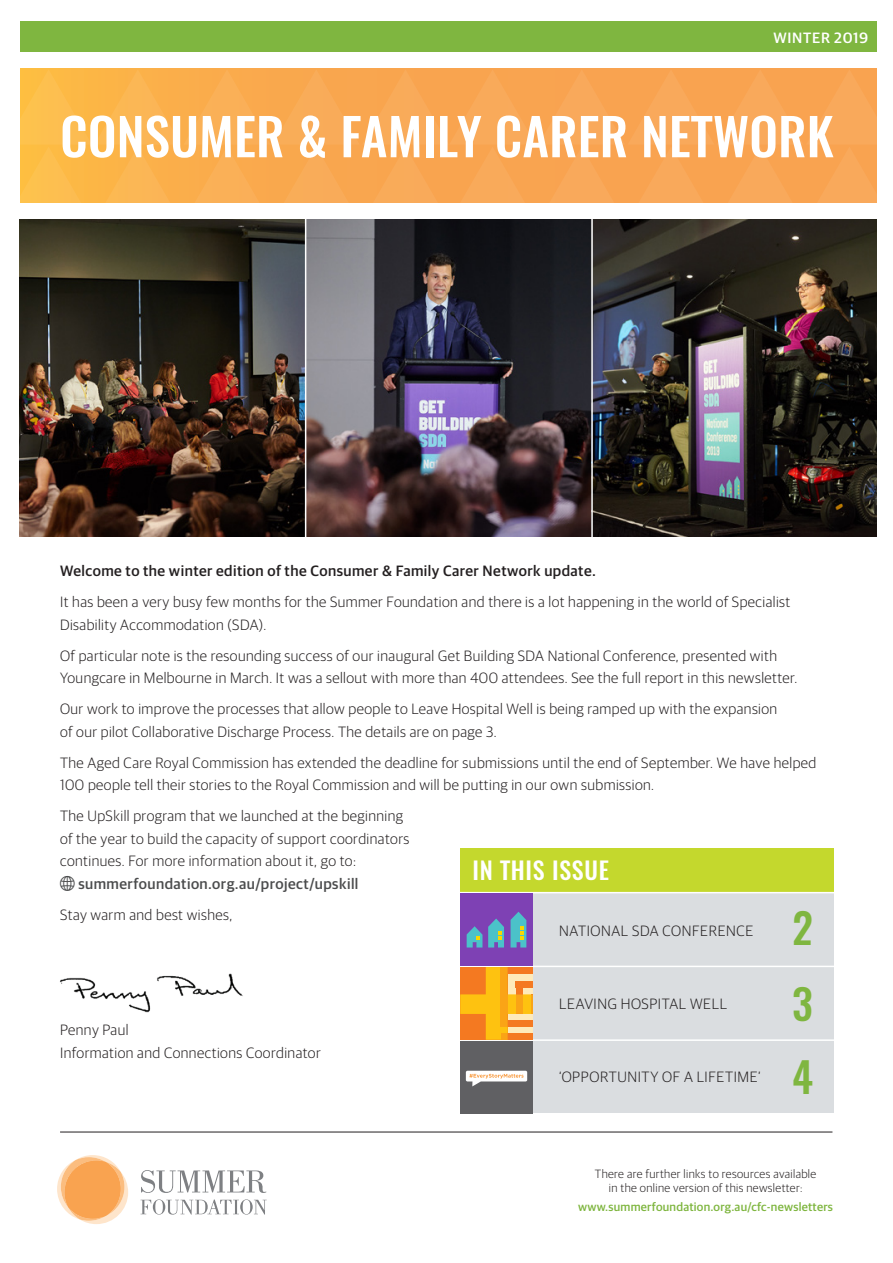
<style>
.page{position:relative;width:893px;height:1263px;background:#fff}
.page>*{position:absolute;margin:0;border:0;box-sizing:border-box;transform-origin:0 0}
.t1{font:500 51px "Oswald";letter-spacing:.005em;color:#fff}
.t2{font:500 41.55px "Oswald";color:#7fb640}
.t3{font:500 24px "Oswald";letter-spacing:.03em;color:#fff}
.body_new{font:300 15px/22.5px "Guardian Sans";letter-spacing:.03em;color:#231f20}
.body_new-2{font:500 15px "Guardian Sans";letter-spacing:.03em;color:#231f20}
.body_new-3{font:500 15px "Guardian Sans";letter-spacing:.03em;color:#4b4c4d}
.t4{font:500 15px "Guardian Sans";letter-spacing:.05em;color:#fff}
.call_out_box{font:300 12px/14.4px "Guardian Sans";letter-spacing:.03em;color:#231f20;text-align:center}
.call_out_box-2{font:500 12px "Guardian Sans";letter-spacing:.02em;color:#7fb640}
</style>
<div class="page">
<svg style="left:20px;top:69px;width:857px;height:134px;background:#f9aa52"></svg>
<div style="left:20px;top:21px;width:857px;height:31px;background:#7fb640"></div>
<hr style="left:60px;top:1132px;width:772px;height:1px;background:#231f20">
<img style="left:60px;top:973px;width:183px;height:40px">
<svg style="left:141px;top:1170px;width:125px;height:23px"></svg>
<svg style="left:141px;top:1199px;width:126px;height:15px"></svg>
<svg style="left:57px;top:1155px;width:71px;height:69px"></svg>
<div style="left:461px;top:893px;width:372px;height:220px;background:#dadde0"></div>
<div style="left:460px;top:848px;width:373px;height:45px;background:#c4d82d"></div>
<div style="left:460px;top:1041px;width:73px;height:72px;background:#606063"></div>
<hr style="left:452px;top:966px;width:387px;height:1px;background:#fff">
<hr style="left:452px;top:892px;width:387px;height:1px;background:#fff">
<hr style="left:452px;top:1039px;width:387px;height:2px;background:#fff">
<svg style="left:460px;top:967px;width:73px;height:72px;background:#f9a62c"></svg>
<div style="left:460px;top:893px;width:73px;height:73px;background:#7e41b4"></div>
<svg style="left:467px;top:926px;width:15px;height:21px"></svg>
<svg style="left:488px;top:918px;width:16px;height:29px"></svg>
<svg style="left:510px;top:912px;width:16px;height:35px"></svg>
<img style="left:20px;top:220px;width:857px;height:316px">
<hr style="left:305px;top:214px;width:1px;height:328px;background:#fff">
<hr style="left:591px;top:214px;width:2px;height:328px;background:#fff">
<svg style="left:466px;top:1071px;width:61px;height:15px"></svg>
<p class="t4" style="left:773px;top:26px;width:96px">WINTER 2019</p>
<p class="t1" style="left:60px;top:101px;width:775px">CONSUMER &amp; FAMILY CARER NETWORK</p>
<p class="body_new-2" style="left:60px;top:560px;width:537px">Welcome to the winter edition of the Consumer &amp; Family Carer Network update.</p>
<p class="body_new" style="left:60px;top:590px;width:732px">It has been a very busy few months for the Summer Foundation and there is a lot happening in the world of Specialist<br>Disability Accommodation (SDA).</p>
<p class="body_new" style="left:60px;top:643px;width:739px">Of particular note is the resounding success of our inaugural Get Building SDA National Conference, presented with<br>Youngcare in Melbourne in March. It was a sellout with more than 400 attendees. See the full report in this newsletter.</p>
<p class="body_new" style="left:60px;top:697px;width:719px">Our work to improve the processes that allow people to Leave Hospital Well is being ramped up with the expansion of our pilot Collaborative Discharge Process. The details are on page 3.</p>
<p class="body_new" style="left:60px;top:750px;width:758px">The Aged Care Royal Commission has extended the deadline for submissions until the end of September. We have helped<br>100 people tell their stories to the Royal Commission and will be putting in our own submission.</p>
<p class="body_new" style="left:60px;top:804px;width:344px">The UpSkill program that we launched at the beginning</p>
<p class="body_new" style="left:60px;top:826px;width:351px">of the year to build the capacity of support coordinators</p>
<p class="body_new" style="left:60px;top:849px;width:297px">continues. For more information about it, go to:</p>
<p class="body_new-3" style="left:78px;top:873px;width:282px">summerfoundation.org.au/project/upskill</p>
<p class="body_new" style="left:60px;top:902px;width:174px">Stay warm and best wishes,</p>
<p class="t3" style="left:472px;top:854px;width:138px">IN THIS ISSUE</p>
<p class="t2" style="left:792px;top:899px;width:22px">2</p>
<p class="body_new" style="left:559px;top:918px;width:196px">NATIONAL SDA CONFERENCE</p>
<p class="body_new" style="left:60px;top:1018px;width:262px">Penny Paul<br>Information and Connections Coordinator</p>
<p class="body_new" style="left:559px;top:992px;width:169px">LEAVING HOSPITAL WELL</p>
<p class="body_new" style="left:559px;top:1064px;width:203px">‘OPPORTUNITY OF A LIFETIME’</p>
<p class="t2" style="left:792px;top:975px;width:22px">3</p>
<p class="t2" style="left:792px;top:1048px;width:23px">4</p>
<p class="call_out_box" style="left:595px;top:1165px;width:223px">There are further links to resources available in the online version of this newsletter:</p>
<p class="call_out_box-2" style="left:578px;top:1198px;width:256px">www.summerfoundation.org.au/cfc-newsletters</p>
</div>
